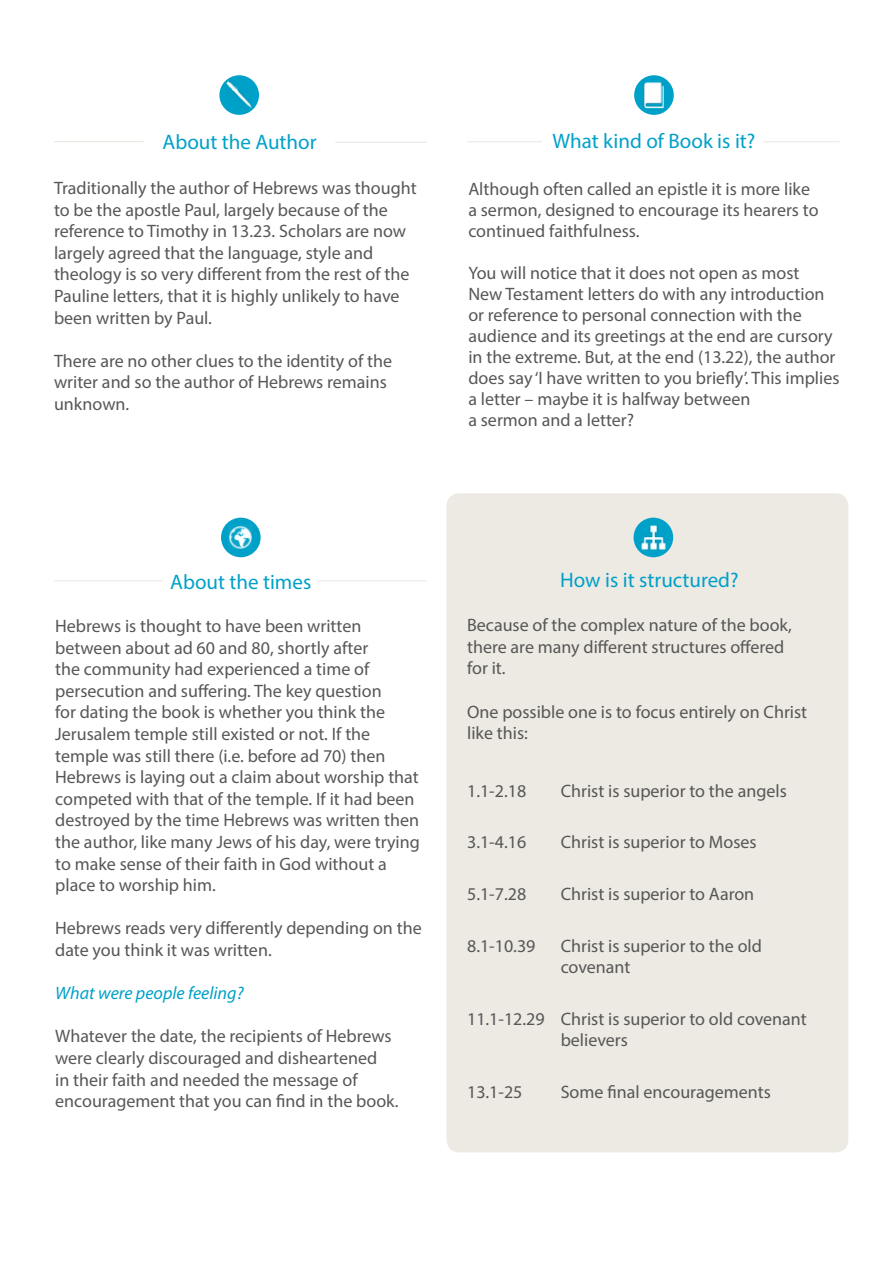
<style>
.page{position:relative;width:893px;height:1263px;background:#fff}
.page>*{position:absolute;margin:0;border:0;box-sizing:border-box;transform-origin:0 0}
.t1{font:21px "Myriad Pro";color:#00a1c8}
.t2{font:18px/21.6px "Myriad Pro";color:#575756}
.t3{font:italic 18px "Myriad Pro";color:#00a1c8}
</style>
<div class="page">
<div style="left:219px;top:75px;width:40px;height:40px;background:#00a1c8;border-radius:50%"></div>
<hr style="left:54px;top:141px;width:90px;height:1px;background:#ede9e3">
<hr style="left:335px;top:142px;width:91px;height:1px;background:#ede9e3">
<img style="left:226px;top:82px;width:26px;height:25px">
<div style="left:446px;top:493px;width:402px;height:659px;background:#ede9e3;border-radius:13px"></div>
<div style="left:634px;top:518px;width:39px;height:39px;background:#00a1c8;border-radius:50%"></div>
<img style="left:641px;top:525px;width:25px;height:25px">
<div style="left:221px;top:518px;width:40px;height:39px;background:#00a1c8;border-radius:50%"></div>
<hr style="left:318px;top:580px;width:108px;height:1px;background:#ede9e3">
<hr style="left:54px;top:580px;width:109px;height:1px;background:#ede9e3">
<img style="left:228px;top:524px;width:25px;height:26px">
<div style="left:634px;top:75px;width:40px;height:40px;background:#00a1c8;border-radius:50%"></div>
<hr style="left:763px;top:141px;width:77px;height:1px;background:#ede9e3">
<hr style="left:467px;top:141px;width:75px;height:1px;background:#ede9e3">
<img style="left:642px;top:82px;width:22px;height:26px">
<p class="t1" style="left:163px;top:129px;width:155px">About the Author</p>
<p class="t2" style="left:54px;top:177px;width:364px">Traditionally the author of Hebrews was thought to be the apostle Paul, largely because of the reference to Timothy in 13.23. Scholars are now largely agreed that the language, style and theology is so very different from the rest of the Pauline letters, that it is highly unlikely to have been written by Paul.</p>
<p class="t2" style="left:54px;top:350px;width:340px">There are no other clues to the identity of the writer and so the author of Hebrews remains unknown.</p>
<p class="t1" style="left:552px;top:128px;width:204px">What kind of Book is it?</p>
<p class="t2" style="left:468px;top:178px;width:352px;line-height:21px">Although often called an epistle it is more like a sermon, designed to encourage its hearers to continued faithfulness.</p>
<p class="t2" style="left:468px;top:262px;width:373px;line-height:21px">You will notice that it does not open as most<br>New Testament letters do with any introduction or reference to personal connection with the audience and its greetings at the end are cursory in the extreme. But, at the end (13.22), the author does say ‘I have written to you briefly’. This implies a letter – maybe it is halfway between<br>a sermon and a letter?</p>
<p class="t1" style="left:170px;top:569px;width:143px">About the times</p>
<p class="t2" style="left:55px;top:615px;width:366px">Hebrews is thought to have been written between about ad 60 and 80, shortly after<br>the community had experienced a time of persecution and suffering. The key question<br>for dating the book is whether you think the Jerusalem temple still existed or not. If the temple was still there (i.e. before ad 70) then Hebrews is laying out a claim about worship that competed with that of the temple. If it had been destroyed by the time Hebrews was written then the author, like many Jews of his day, were trying to make sense of their faith in God without a place to worship him.</p>
<p class="t2" style="left:55px;top:917px;width:368px">Hebrews reads very differently depending on the date you think it was written.</p>
<p class="t3" style="left:55px;top:982px;width:190px">What were people feeling?</p>
<p class="t2" style="left:55px;top:1025px;width:345px">Whatever the date, the recipients of Hebrews were clearly discouraged and disheartened<br>in their faith and needed the message of encouragement that you can find in the book.</p>
<p class="t1" style="left:560px;top:567px;width:180px">How is it structured?</p>
<p class="t2" style="left:467px;top:614px;width:326px">Because of the complex nature of the book, there are many different structures offered for it.</p>
<p class="t2" style="left:467px;top:700px;width:342px">One possible one is to focus entirely on Christ like this:</p>
<p class="t2" style="left:467px;top:780px;width:61px">1.1-2.18</p>
<p class="t2" style="left:561px;top:780px;width:228px">Christ is superior to the angels</p>
<p class="t2" style="left:467px;top:831px;width:61px">3.1-4.16</p>
<p class="t2" style="left:561px;top:831px;width:198px">Christ is superior to Moses</p>
<p class="t2" style="left:467px;top:883px;width:61px">5.1-7.28</p>
<p class="t2" style="left:561px;top:883px;width:195px">Christ is superior to Aaron</p>
<p class="t2" style="left:467px;top:934px;width:70px">8.1-10.39</p>
<p class="t2" style="left:561px;top:934px;width:203px">Christ is superior to the old covenant</p>
<p class="t2" style="left:561px;top:1008px;width:248px;text-indent:-94px">11.1-12.29 Christ is superior to old covenant believers</p>
<p class="t2" style="left:467px;top:1081px;width:57px">13.1-25</p>
<p class="t2" style="left:561px;top:1081px;width:212px">Some final encouragements</p>
</div>
